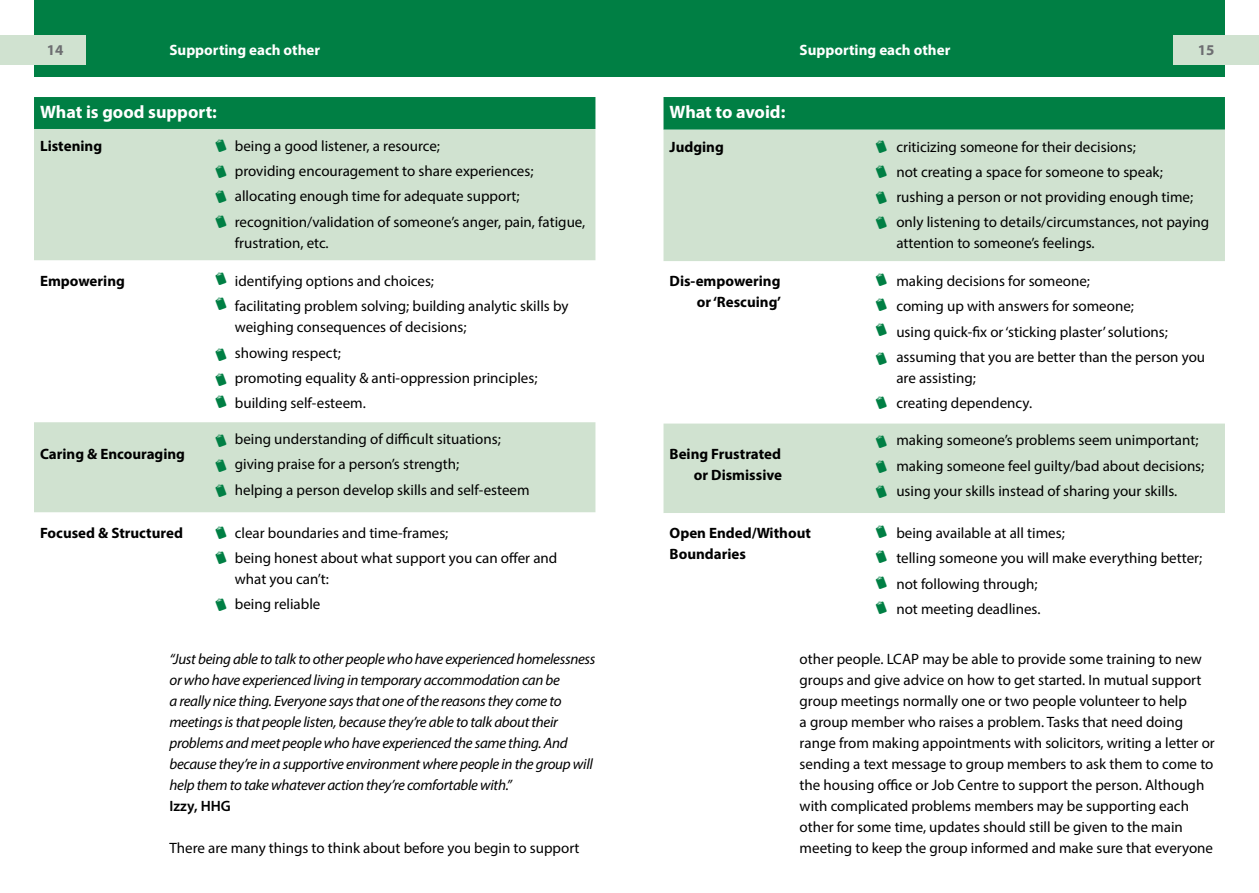
<style>
.page{position:relative;width:1259px;height:893px;background:#fff}
.page>*{position:absolute;margin:0;border:0;box-sizing:border-box;transform-origin:0 0}
.t1{font:700 18px "Myriad Pro";color:#fff}
.t2{font:15px/25.2px "Myriad Pro";color:#000}
.t3{font:italic 15px/21px "Myriad Pro";letter-spacing:-.02em;color:#000}
.t4{font:700 15px/21px "Myriad Pro";color:#000;text-align:right}
.t5{font:700 15px "Myriad Pro";color:#fff}
.t6{font:15px/25.2px "Mini Pics Lil Stuff";color:#007f44;text-align:justify}
.t7{font:600 15px "Myriad Pro";color:#000}
.t8{font:700 15px "Myriad Pro";color:#6d6e71}
</style>
<div class="page">
<div style="left:34px;top:0;width:1191px;height:76px;background:#007f44"></div>
<div style="left:0;top:35px;width:85px;height:30px;background:#d0e2d0"></div>
<div style="left:1173px;top:35px;width:86px;height:30px;background:#d0e2d0"></div>
<div style="left:34px;top:97px;width:561px;height:32px;background:#007f44"></div>
<svg style="left:34px;top:129px;width:561px;height:383px;fill:#d0e2d0"></svg>
<div style="left:663px;top:97px;width:562px;height:33px;background:#007f44"></div>
<svg style="left:663px;top:130px;width:562px;height:383px;fill:#d0e2d0"></svg>
<p class="t5" style="left:169px;top:40px;width:152px">Supporting each other</p>
<p class="t5" style="left:799px;top:40px;width:152px">Supporting each other</p>
<p class="t8" style="left:47px;top:40px;width:18px">14</p>
<p class="t8" style="left:1197px;top:40px;width:18px">15</p>
<p class="t1" style="left:40px;top:100px;width:178px">What is good support:</p>
<p class="t4" style="left:40px;top:135px;width:64px">Listening</p>
<p class="t2" style="left:235px;top:133px;width:352px">being a good listener, a resource;<br>providing encouragement to share experiences; allocating enough time for adequate support; recognition/validation of someone’s anger, pain, fatigue,</p>
<p class="t2" style="left:235px;top:230px;width:95px">frustration, etc.</p>
<p class="t4" style="left:40px;top:270px;width:86px">Empowering</p>
<p class="t2" style="left:235px;top:268px;width:335px">identifying options and choices;<br>facilitating problem solving; building analytic skills by</p>
<p class="t2" style="left:235px;top:314px;width:304px">weighing consequences of decisions;<br>showing respect;<br>promoting equality &amp; anti-oppression principles; building self-esteem.</p>
<p class="t4" style="left:40px;top:443px;width:147px">Caring &amp; Encouraging</p>
<p class="t6" style="left:215px;top:135px;width:13px">y y y y</p>
<p class="t6" style="left:215px;top:267px;width:13px">y y</p>
<p class="t6" style="left:215px;top:343px;width:13px">y y</p>
<p class="t6" style="left:215px;top:390px;width:13px">y</p>
<p class="t2" style="left:235px;top:426px;width:296px">being understanding of difficult situations; giving praise for a person’s strength;<br>helping a person develop skills and self-esteem</p>
<p class="t6" style="left:215px;top:429px;width:13px">y y y</p>
<p class="t6" style="left:215px;top:521px;width:13px">y y</p>
<p class="t6" style="left:215px;top:593px;width:13px">y</p>
<p class="t4" style="left:40px;top:522px;width:144px">Focused &amp; Structured</p>
<p class="t2" style="left:235px;top:520px;width:324px">clear boundaries and time-frames;<br>being honest about what support you can offer and</p>
<p class="t2" style="left:235px;top:566px;width:96px">what you can’t: being reliable</p>
<p class="t3" style="left:169px;top:648px;width:427px">“Just being able to talk to other people who have experienced homelessness or who have experienced living in temporary accommodation can be<br>a really nice thing. Everyone says that one of the reasons they come to meetings is that people listen, because they’re able to talk about their problems and meet people who have experienced the same thing. And because they’re in a supportive environment where people in the group will help them to take whatever action they’re comfortable with.”</p>
<p class="t7" style="left:169px;top:796px;width:63px">Izzy, HHG</p>
<p class="t2" style="left:169px;top:835px;width:412px">There are many things to think about before you begin to support</p>
<p class="t1" style="left:669px;top:100px;width:117px">What to avoid:</p>
<p class="t4" style="left:669px;top:136px;width:56px">Judging</p>
<p class="t2" style="left:896px;top:134px;width:314px">criticizing someone for their decisions;<br>not creating a space for someone to speak; rushing a person or not providing enough time; only listening to details/circumstances, not paying</p>
<p class="t2" style="left:896px;top:230px;width:200px">attention to someone’s feelings.</p>
<p class="t4" style="left:669px;top:270px;width:113px">Dis-empowering or ‘Rescuing’</p>
<p class="t2" style="left:896px;top:268px;width:310px">making decisions for someone;<br>coming up with answers for someone;<br>using quick-fix or ‘sticking plaster’ solutions; assuming that you are better than the person you</p>
<p class="t2" style="left:896px;top:365px;width:137px">are assisting;<br>creating dependency.</p>
<p class="t4" style="left:669px;top:443px;width:114px">Being Frustrated or Dismissive</p>
<p class="t6" style="left:876px;top:135px;width:13px">y y y y</p>
<p class="t6" style="left:876px;top:268px;width:13px">y y y</p>
<p class="t6" style="left:876px;top:347px;width:13px">y</p>
<p class="t6" style="left:876px;top:391px;width:13px">y</p>
<p class="t2" style="left:896px;top:428px;width:309px">making someone’s problems seem unimportant; making someone feel guilty/bad about decisions; using your skills instead of sharing your skills.</p>
<p class="t6" style="left:876px;top:430px;width:13px">y y y</p>
<p class="t6" style="left:876px;top:520px;width:13px">y y y y</p>
<p class="t4" style="left:669px;top:522px;width:143px;text-align:left">Open Ended/Without<br>Boundaries</p>
<p class="t2" style="left:896px;top:520px;width:307px">being available at all times;<br>telling someone you will make everything better; not following through;<br>not meeting deadlines.</p>
<p class="t2" style="left:799px;top:648px;width:417px;line-height:21px">other people. LCAP may be able to provide some training to new groups and give advice on how to get started. In mutual support group meetings normally one or two people volunteer to help<br>a group member who raises a problem. Tasks that need doing range from making appointments with solicitors, writing a letter or sending a text message to group members to ask them to come to the housing office or Job Centre to support the person. Although with complicated problems members may be supporting each other for some time, updates should still be given to the main meeting to keep the group informed and make sure that everyone</p>
</div>
